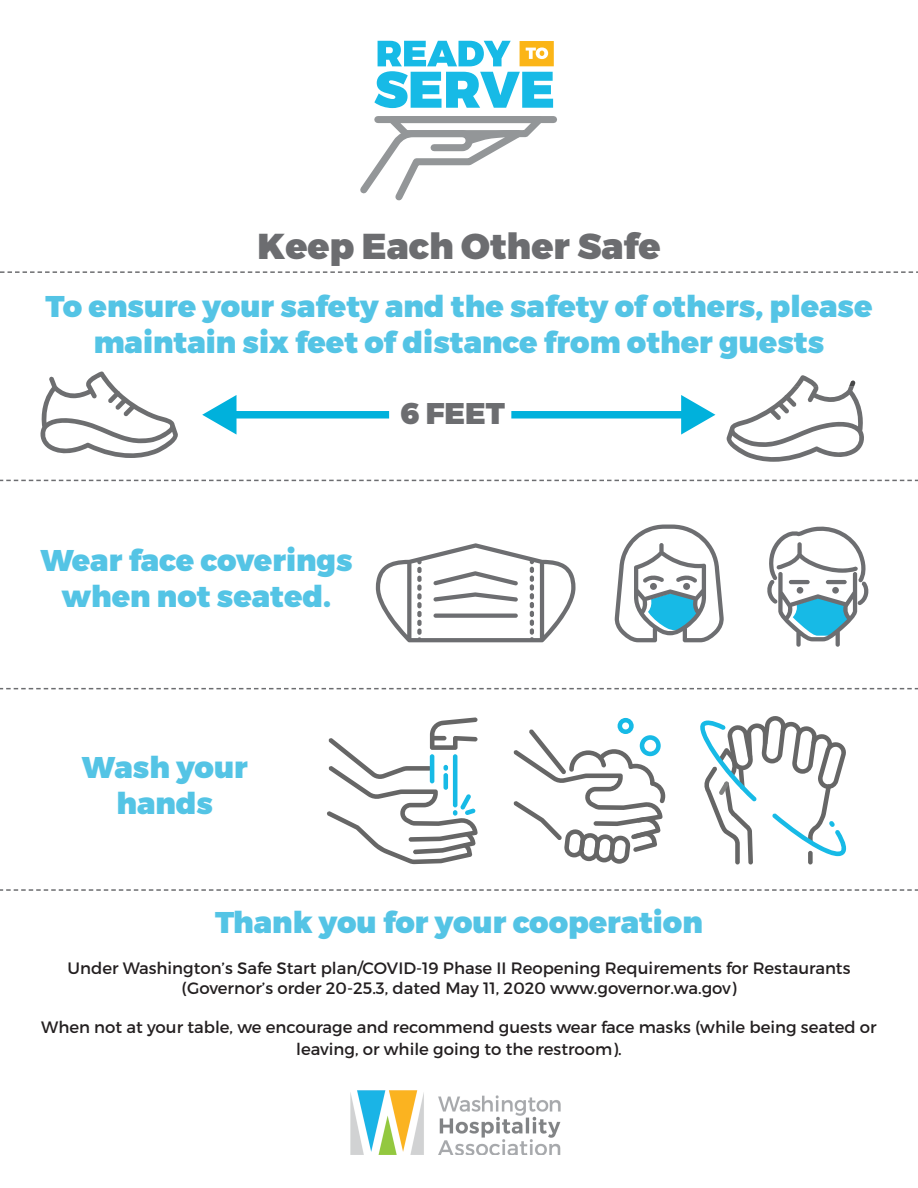
<style>
.page{position:relative;width:918px;height:1188px;background:#fff}
.page>*{position:absolute;margin:0;border:0;box-sizing:border-box;transform-origin:0 0}
.t1{font:900 36px "Montserrat";color:#6c6d70}
.t2{font:900 30px/36px "Montserrat";color:#54c4e5;text-align:center}
.t3{font:900 30px "Montserrat";color:#6c6d70}
.t4{font:16.5px/19.8px "Montserrat";color:#231f20;text-align:center}
</style>
<div class="page">
<svg style="left:360px;top:41px;width:197px;height:160px"></svg>
<img style="left:351px;top:1091px;width:210px;height:64px">
<svg style="left:614px;top:525px;width:110px;height:117px"></svg>
<svg style="left:376px;top:543px;width:200px;height:99px"></svg>
<svg style="left:434px;top:614px;width:84px;height:4px"></svg>
<svg style="left:767px;top:526px;width:102px;height:121px"></svg>
<svg style="left:40px;top:372px;width:138px;height:86px"></svg>
<svg style="left:727px;top:375px;width:137px;height:87px"></svg>
<div style="left:511px;top:411px;width:190px;height:8px;background:#00b1dc"></div>
<div style="left:234px;top:411px;width:155px;height:8px;background:#00b1dc"></div>
<svg style="left:202px;top:395px;width:35px;height:40px"></svg>
<svg style="left:681px;top:395px;width:34px;height:40px"></svg>
<svg style="left:0;top:271px;width:918px;height:2px"></svg>
<svg style="left:0;top:480px;width:918px;height:1px"></svg>
<svg style="left:0;top:688px;width:918px;height:1px"></svg>
<svg style="left:0;top:889px;width:918px;height:2px"></svg>
<svg style="left:513px;top:718px;width:152px;height:146px"></svg>
<svg style="left:327px;top:717px;width:151px;height:147px"></svg>
<svg style="left:700px;top:716px;width:147px;height:148px"></svg>
<h1 class="t1" style="left:258px;top:224px;width:404px">Keep Each Other Safe</h1>
<h2 class="t2" style="left:46px;top:289px;width:828px">To ensure your safety and the safety of others, please maintain six feet of distance from other guests</h2>
<h2 class="t3" style="left:400px;top:395px;width:107px">6 FEET</h2>
<h2 class="t2" style="left:40px;top:544px;width:314px">Wear face coverings when not seated.</h2>
<h2 class="t2" style="left:82px;top:750px;width:168px">Wash your hands</h2>
<h2 class="t2" style="left:215px;top:905px;width:489px">Thank you for your cooperation</h2>
<p class="t4" style="left:68px;top:958px;width:784px">Under Washington’s Safe Start plan/COVID-19 Phase II Reopening Requirements for Restaurants (Governor’s order 20-25.3, dated May 11, 2020 www.governor.wa.gov)</p>
<p class="t4" style="left:41px;top:1017px;width:837px;line-height:21.6px">When not at your table, we encourage and recommend guests wear face masks (while being seated or leaving, or while going to the restroom).</p>
</div>
